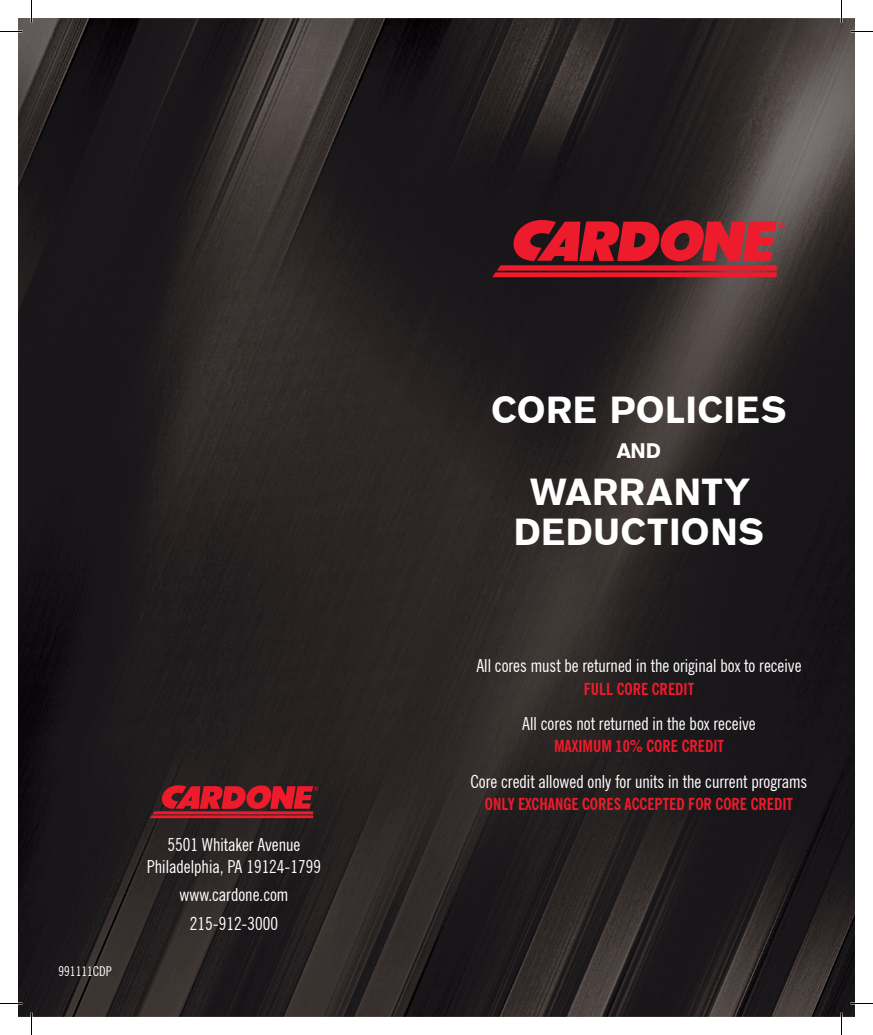
<style>
.page{position:relative;width:873px;height:1035px;background:#fff}
.page>*{position:absolute;margin:0;border:0;box-sizing:border-box;transform-origin:0 0}
.t1{font:37.5px/39.8px "Gothic 725 BT Black A";letter-spacing:.02em;color:#fff;text-align:center}
.t2{font:21px "Gothic 725 BT Black A";color:#fff}
.t3{font:condensed 18px/21.8px "News Gothic BT";color:#fff;text-align:center}
.t4{font:700 condensed 16.5px "News Gothic BT";color:#ee1b2c}
.t5{font:condensed 13.5px "News Gothic BT";color:#fff}
</style>
<div class="page">
<img style="left:18px;top:18px;width:837px;height:999px">
<svg style="left:150px;top:785px;width:168px;height:33px;background:#a31d27"></svg>
<svg style="left:492px;top:220px;width:294px;height:57px;background:#a61f2b"></svg>
<svg style="left:0;top:31px;width:22px;height:1px"></svg>
<svg style="left:850px;top:31px;width:23px;height:1px"></svg>
<svg style="left:0;top:1003px;width:22px;height:1px"></svg>
<svg style="left:850px;top:1003px;width:23px;height:1px"></svg>
<svg style="left:31px;top:0;width:1px;height:22px"></svg>
<svg style="left:31px;top:1012px;width:1px;height:23px"></svg>
<svg style="left:841px;top:0;width:1px;height:22px"></svg>
<svg style="left:841px;top:1012px;width:1px;height:23px"></svg>
<p class="t5" style="left:58px;top:963px;width:55px">991111CDP</p>
<p class="t3" style="left:147px;top:834px;width:176px">5501 Whitaker Avenue<br>Philadelphia, PA 19124-1799</p>
<p class="t3" style="left:180px;top:881px;width:110px;line-height:28.5px">www.cardone.com<br>215-912-3000</p>
<h1 class="t1" style="left:491px;top:390px;width:297px">CORE POLICIES</h1>
<p class="t2" style="left:617px;top:438px;width:45px">AND</p>
<h1 class="t1" style="left:514px;top:471px;width:252px">WARRANTY<br>DEDUCTIONS</h1>
<p class="t3" style="left:476px;top:655px;width:327px">All cores must be returned in the original box to receive</p>
<p class="t4" style="left:584px;top:679px;width:112px">FULL CORE CREDIT</p>
<p class="t3" style="left:522px;top:712px;width:235px">All cores not returned in the box receive</p>
<p class="t4" style="left:554px;top:736px;width:171px">MAXIMUM 10% CORE CREDIT</p>
<p class="t3" style="left:471px;top:770px;width:338px">Core credit allowed only for units in the current programs</p>
<p class="t4" style="left:485px;top:794px;width:310px">ONLY EXCHANGE CORES ACCEPTED FOR CORE CREDIT</p>
</div>
